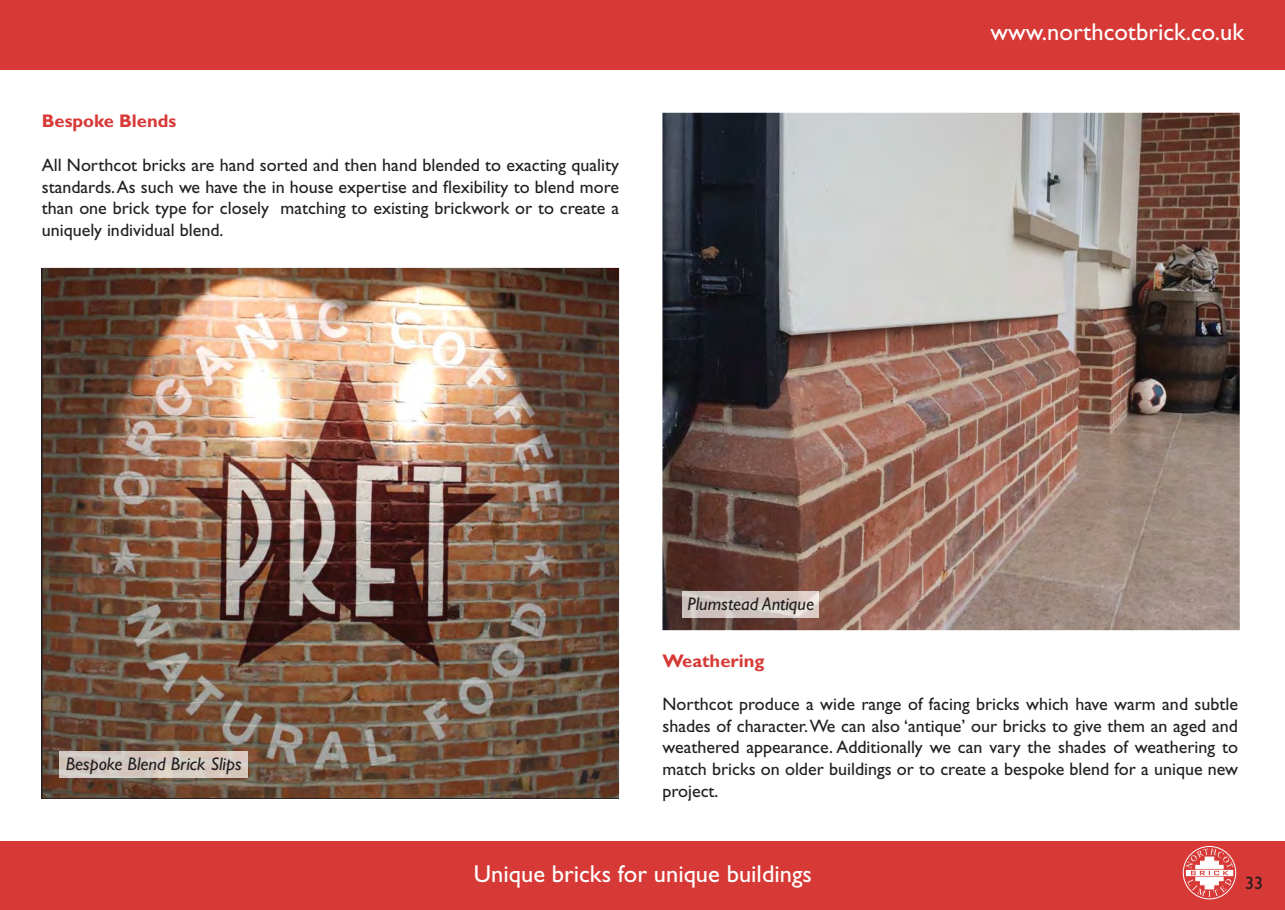
<style>
.page{position:relative;width:1285px;height:910px;background:#fff}
.page>*{position:absolute;margin:0;border:0;box-sizing:border-box;transform-origin:0 0}
.t1{font:24.45px "Gill Sans";color:#fff}
.t2{font:italic 18.3px "Gill Sans";color:#231f20}
.t3{font:700 18.3px "Gill Sans";color:#d73936}
.t4{font:18px/21.6px "Gill Sans";color:#231f20;text-align:justify}
</style>
<div class="page">
<div style="left:0;top:0;width:1284px;height:69px;background:#d73936"></div>
<div style="left:0;top:841px;width:1284px;height:69px;background:#d73936"></div>
<svg style="left:1185px;top:848px;width:47px;height:49px"></svg>
<div style="left:1182px;top:846px;width:53px;height:53px;border:1px solid #fff;border-radius:50%"></div>
<img style="left:43px;top:268px;width:576px;height:530px">
<img style="left:662px;top:113px;width:577px;height:517px">
<img style="left:60px;top:752px;width:188px;height:25px">
<img style="left:682px;top:592px;width:136px;height:25px">
<p class="t3" style="left:42px;top:115px;width:136px">Bespoke Blends</p>
<p class="t4" style="left:42px;top:156px;width:578px">All Northcot bricks are hand sorted and then hand blended to exacting quality standards. As such we have the in house expertise and flexibility to blend more than one brick type for closely matching to existing brickwork or to create a uniquely individual blend.</p>
<h1 class="t1" style="left:990px;top:23px;width:255px">www.northcotbrick.co.uk</h1>
<p class="t2" style="left:66px;top:757px;width:177px">Bespoke Blend Brick Slips</p>
<p class="t2" style="left:687px;top:597px;width:128px">Plumstead Antique</p>
<p class="t3" style="left:662px;top:654px;width:103px">Weathering</p>
<p class="t4" style="left:662px;top:695px;width:577px">Northcot produce a wide range of facing bricks which have warm and subtle shades of character. We can also ‘antique’ our bricks to give them an aged and weathered appearance. Additionally we can vary the shades of weathering to match bricks on older buildings or to create a bespoke blend for a unique new project.</p>
<h1 class="t1" style="left:474px;top:865px;width:339px">Unique bricks for unique buildings</h1>
<p class="t4" style="left:1244px;top:874px;width:19px">33</p>
</div>
